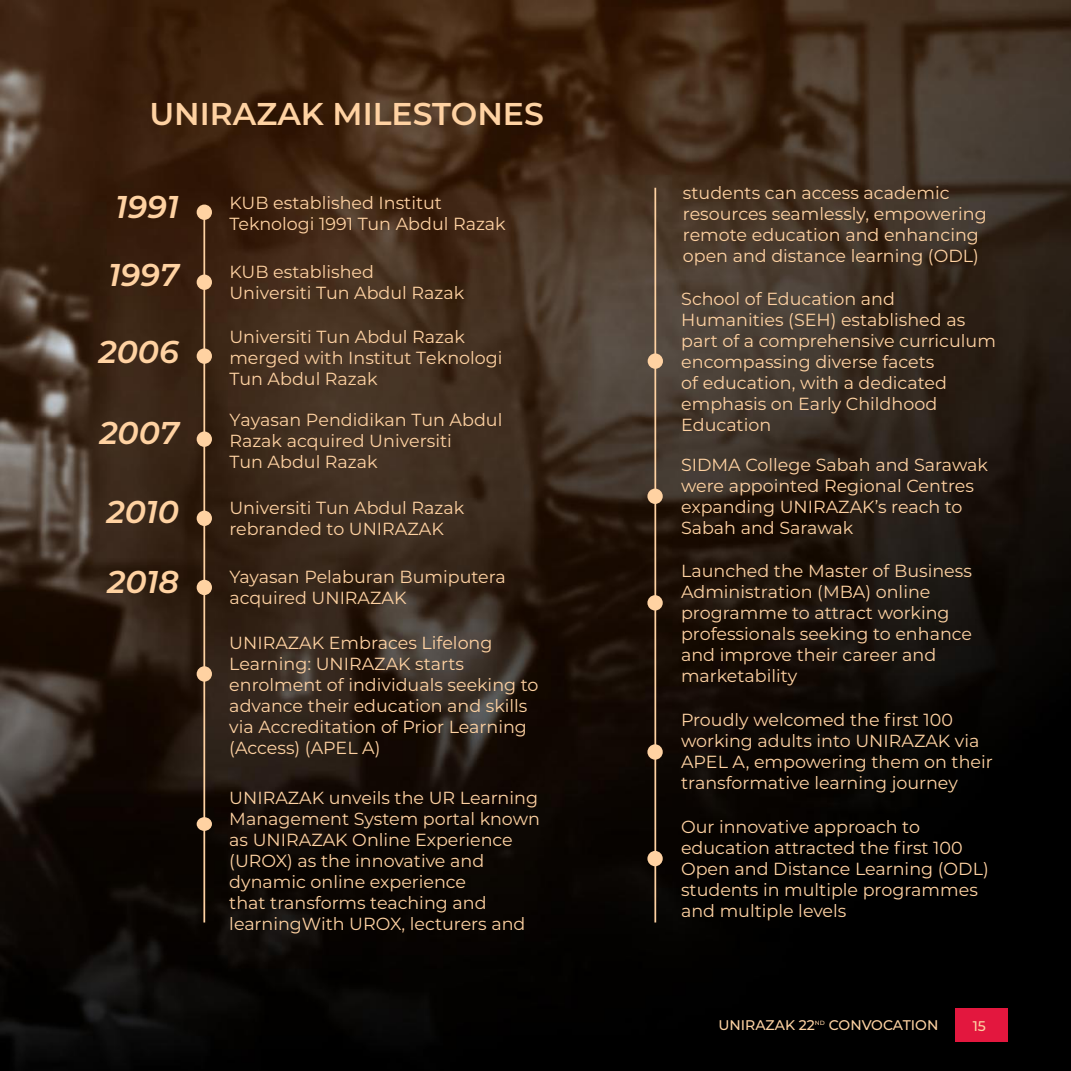
<style>
.page{position:relative;width:1071px;height:1071px;background:#fff}
.page>*{position:absolute;margin:0;border:0;box-sizing:border-box;transform-origin:0 0}
.t1{font:italic 600 31.5px "Montserrat";color:#ffd2a2}
.t2{font:600 31.5px "Montserrat";color:#ffd2a2}
.t3{font:17.5px/21px "Montserrat";color:#ffd2a2}
.t4{font:500 14px "Montserrat";color:#fed3a3}
.t5{font:500 6.12px "Montserrat";color:#fed3a3}
</style>
<div class="page">
<img style="left:0;top:0;width:1071px;height:1071px">
<hr style="left:203px;top:211px;width:2px;height:712px;background:#ffd2a2">
<hr style="left:654px;top:188px;width:2px;height:735px;background:#ffd2a2">
<div style="left:197px;top:432px;width:15px;height:15px;background:#ffd2a2;border-radius:50%"></div>
<div style="left:197px;top:205px;width:15px;height:15px;background:#ffd2a2;border-radius:50%"></div>
<div style="left:197px;top:275px;width:15px;height:15px;background:#ffd2a2;border-radius:50%"></div>
<div style="left:197px;top:348px;width:15px;height:16px;background:#ffd2a2;border-radius:50%"></div>
<div style="left:197px;top:511px;width:15px;height:15px;background:#ffd2a2;border-radius:50%"></div>
<div style="left:197px;top:580px;width:15px;height:15px;background:#ffd2a2;border-radius:50%"></div>
<div style="left:955px;top:1008px;width:53px;height:33px;background:#e3173e"></div>
<div style="left:197px;top:666px;width:15px;height:16px;background:#ffd2a2;border-radius:50%"></div>
<div style="left:197px;top:817px;width:15px;height:14px;background:#ffd2a2;border-radius:50%"></div>
<div style="left:648px;top:353px;width:15px;height:16px;background:#ffd2a2;border-radius:50%"></div>
<div style="left:647px;top:489px;width:16px;height:15px;background:#ffd2a2;border-radius:50%"></div>
<div style="left:647px;top:595px;width:16px;height:16px;background:#ffd2a2;border-radius:50%"></div>
<div style="left:647px;top:744px;width:16px;height:16px;background:#ffd2a2;border-radius:50%"></div>
<div style="left:647px;top:851px;width:16px;height:15px;background:#ffd2a2;border-radius:50%"></div>
<h1 class="t2" style="left:149px;top:92px;width:396px">UNIRAZAK MILESTONES</h1>
<h1 class="t1" style="left:116px;top:185px;width:65px">1991</h1>
<h1 class="t1" style="left:108px;top:252px;width:72px">1997</h1>
<h1 class="t1" style="left:99px;top:329px;width:82px">2006</h1>
<h1 class="t1" style="left:99px;top:411px;width:81px">2007</h1>
<h1 class="t1" style="left:106px;top:489px;width:74px">2010</h1>
<h1 class="t1" style="left:107px;top:559px;width:73px">2018</h1>
<p class="t3" style="left:229px;top:192px;width:278px">KUB established Institut<br>Teknologi 1991 Tun Abdul Razak</p>
<p class="t3" style="left:229px;top:261px;width:236px">KUB established<br>Universiti Tun Abdul Razak</p>
<p class="t3" style="left:229px;top:326px;width:275px">Universiti Tun Abdul Razak merged with Institut Teknologi<br>Tun Abdul Razak</p>
<p class="t3" style="left:229px;top:409px;width:274px">Yayasan Pendidikan Tun Abdul<br>Razak acquired Universiti<br>Tun Abdul Razak</p>
<p class="t3" style="left:229px;top:497px;width:236px">Universiti Tun Abdul Razak rebranded to UNIRAZAK</p>
<p class="t3" style="left:229px;top:565px;width:278px">Yayasan Pelaburan Bumiputera acquired UNIRAZAK</p>
<p class="t3" style="left:229px;top:632px;width:311px">UNIRAZAK Embraces Lifelong<br>Learning: UNIRAZAK starts enrolment of individuals seeking to advance their education and skills via Accreditation of Prior Learning (Access) (APEL A)</p>
<p class="t3" style="left:229px;top:786px;width:312px">UNIRAZAK unveils the UR Learning<br>Management System portal known as UNIRAZAK Online Experience (UROX) as the innovative and dynamic online experience<br>that transforms teaching and learningWith UROX, lecturers and</p>
<p class="t3" style="left:683px;top:181px;width:305px">students can access academic resources seamlessly, empowering remote education and enhancing open and distance learning (ODL)</p>
<p class="t3" style="left:681px;top:288px;width:316px">School of Education and<br>Humanities (SEH) established as part of a comprehensive curriculum encompassing diverse facets<br>of education, with a dedicated emphasis on Early Childhood<br>Education</p>
<p class="t3" style="left:681px;top:453px;width:308px">SIDMA College Sabah and Sarawak were appointed Regional Centres expanding UNIRAZAK’s reach to<br>Sabah and Sarawak</p>
<p class="t3" style="left:681px;top:560px;width:293px">Launched the Master of Business<br>Administration (MBA) online programme to attract working professionals seeking to enhance and improve their career and marketability</p>
<p class="t3" style="left:681px;top:709px;width:313px">Proudly welcomed the first 100 working adults into UNIRAZAK via<br>APEL A, empowering them on their transformative learning journey</p>
<p class="t3" style="left:681px;top:816px;width:309px">Our innovative approach to education attracted the first 100<br>Open and Distance Learning (ODL) students in multiple programmes and multiple levels</p>
<p class="t4" style="left:718px;top:1016px;width:98px">UNIRAZAK 22</p>
<p class="t5" style="left:815px;top:1019px;width:12px">ND</p>
<p class="t4" style="left:829px;top:1016px;width:111px">CONVOCATION</p>
<p class="t4" style="left:973px;top:1016px;width:15px">15</p>
</div>
